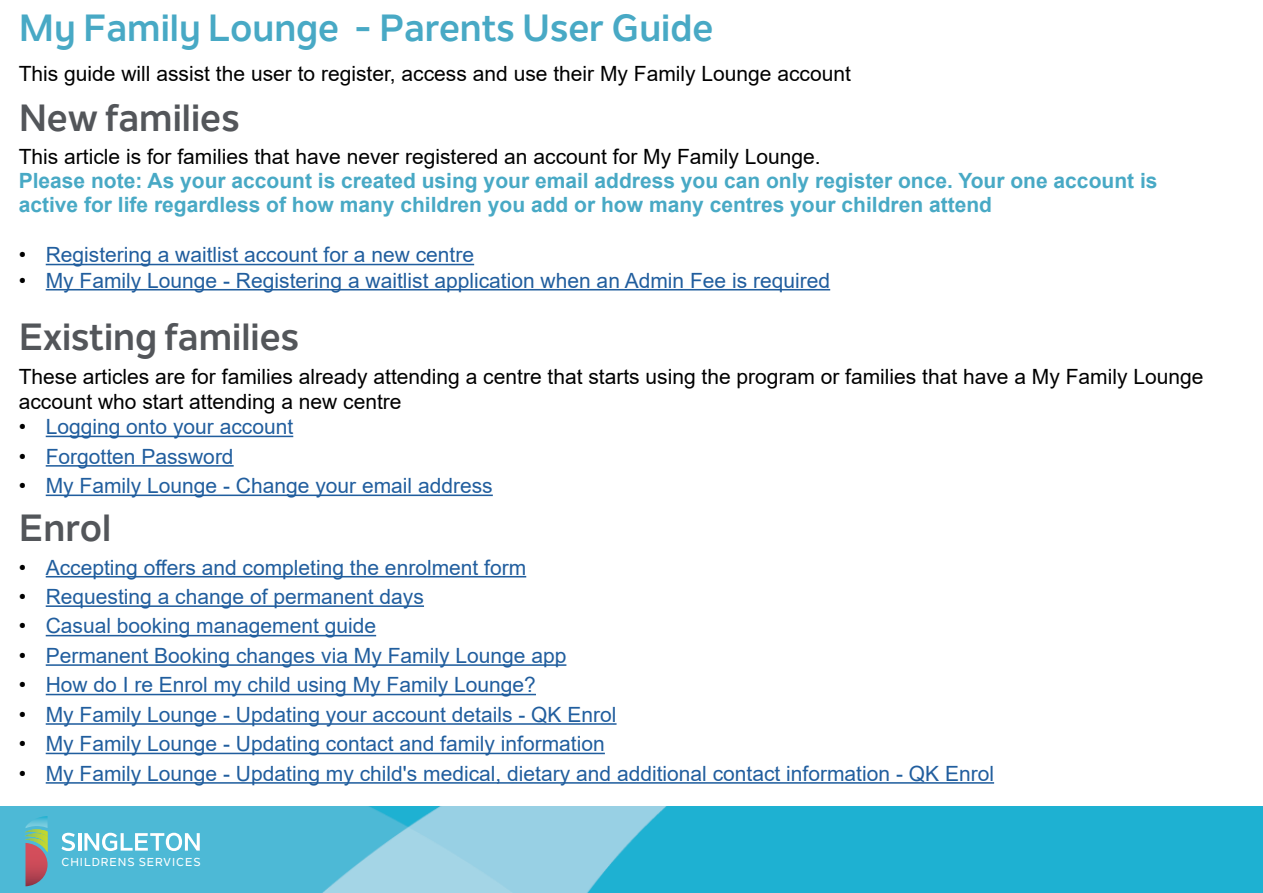
<style>
.page{position:relative;width:1263px;height:893px;background:#fff}
.page>*{position:absolute;margin:0;border:0;box-sizing:border-box;transform-origin:0 0}
.t1{font:700 37.5px "Nolan Next";color:#53565a}
.t2{font:700 37.5px "Nolan Next";color:#48a9c5}
.t3{font:21px "Arial";color:#215e9e}
.t4{font:21px/25.2px "Arial";color:#000}
.t5{font:700 21px/24px "Arial";color:#48a9c5}
.t6{font:500 11.4px "Nolan Next";letter-spacing:.085em;color:#fff}
.s1{color:#000}
</style>
<div class="page">
<img style="left:0;top:806px;width:1263px;height:87px">
<svg style="left:62px;top:833px;width:13px;height:18px"></svg>
<hr style="left:78px;top:833px;width:3px;height:18px;background:#fff">
<svg style="left:84px;top:833px;width:116px;height:18px"></svg>
<svg style="left:26px;top:816px;width:22px;height:70px;background:#978980"></svg>
<hr style="left:46px;top:264px;width:428px;height:1px;background:#215e9e">
<hr style="left:46px;top:289px;width:784px;height:1px;background:#215e9e">
<hr style="left:46px;top:436px;width:247px;height:1px;background:#215e9e">
<hr style="left:46px;top:465px;width:188px;height:2px;background:#215e9e">
<hr style="left:46px;top:495px;width:447px;height:1px;background:#215e9e">
<hr style="left:46px;top:576px;width:480px;height:1px;background:#215e9e">
<hr style="left:46px;top:605px;width:378px;height:2px;background:#215e9e">
<hr style="left:46px;top:635px;width:330px;height:1px;background:#215e9e">
<hr style="left:46px;top:664px;width:520px;height:2px;background:#215e9e">
<hr style="left:46px;top:694px;width:490px;height:1px;background:#215e9e">
<hr style="left:46px;top:723px;width:570px;height:2px;background:#215e9e">
<hr style="left:46px;top:753px;width:559px;height:1px;background:#215e9e">
<hr style="left:46px;top:782px;width:948px;height:2px;background:#215e9e">
<h1 class="t2" style="left:19px;top:5px;width:696px">My Family Lounge - Parents User Guide</h1>
<p class="t4" style="left:19px;top:60px;width:834px">This guide will assist the user to register, access and use their My Family Lounge account</p>
<h1 class="t1" style="left:19px;top:94px;width:223px">New families</h1>
<p class="t4" style="left:19px;top:144px;width:803px">This article is for families that have never registered an account for My Family Lounge.</p>
<p class="t5" style="left:19px;top:169px;width:1140px">Please note: As your account is created using your email address you can only register once. Your one account is active for life regardless of how many children you add or how many centres your children attend</p>
<p class="t3" style="left:19px;top:240px;width:457px"><span class="s1">•</span> Registering a waitlist account for a new centre</p>
<p class="t3" style="left:19px;top:266px;width:813px"><span class="s1">•</span> My Family Lounge - Registering a waitlist application when an Admin Fee is required</p>
<h1 class="t1" style="left:19px;top:314px;width:282px">Existing families</h1>
<p class="t4" style="left:19px;top:364px;width:1186px">These articles are for families already attending a centre that starts using the program or families that have a My Family Lounge account who start attending a new centre</p>
<p class="t3" style="left:19px;top:412px;width:276px"><span class="s1">•</span> Logging onto your account</p>
<p class="t3" style="left:19px;top:442px;width:216px"><span class="s1">•</span> Forgotten Password</p>
<p class="t3" style="left:19px;top:471px;width:475px"><span class="s1">•</span> My Family Lounge - Change your email address</p>
<h1 class="t1" style="left:19px;top:505px;width:94px">Enrol</h1>
<p class="t3" style="left:19px;top:553px;width:509px"><span class="s1">•</span> Accepting offers and completing the enrolment form</p>
<p class="t3" style="left:19px;top:582px;width:407px"><span class="s1">•</span> Requesting a change of permanent days</p>
<p class="t3" style="left:19px;top:611px;width:359px"><span class="s1">•</span> Casual booking management guide</p>
<p class="t3" style="left:19px;top:641px;width:549px"><span class="s1">•</span> Permanent Booking changes via My Family Lounge app</p>
<p class="t3" style="left:19px;top:670px;width:519px"><span class="s1">•</span> How do I re Enrol my child using My Family Lounge?</p>
<p class="t3" style="left:19px;top:700px;width:599px"><span class="s1">•</span> My Family Lounge - Updating your account details - QK Enrol</p>
<p class="t3" style="left:19px;top:729px;width:588px"><span class="s1">•</span> My Family Lounge - Updating contact and family information</p>
<p class="t3" style="left:19px;top:759px;width:977px"><span class="s1">•</span> My Family Lounge - Updating my child's medical, dietary and additional contact information - QK Enrol</p>
<p class="t6" style="left:61px;top:855px;width:141px">CHILDRENS SERVICES</p>
</div>
